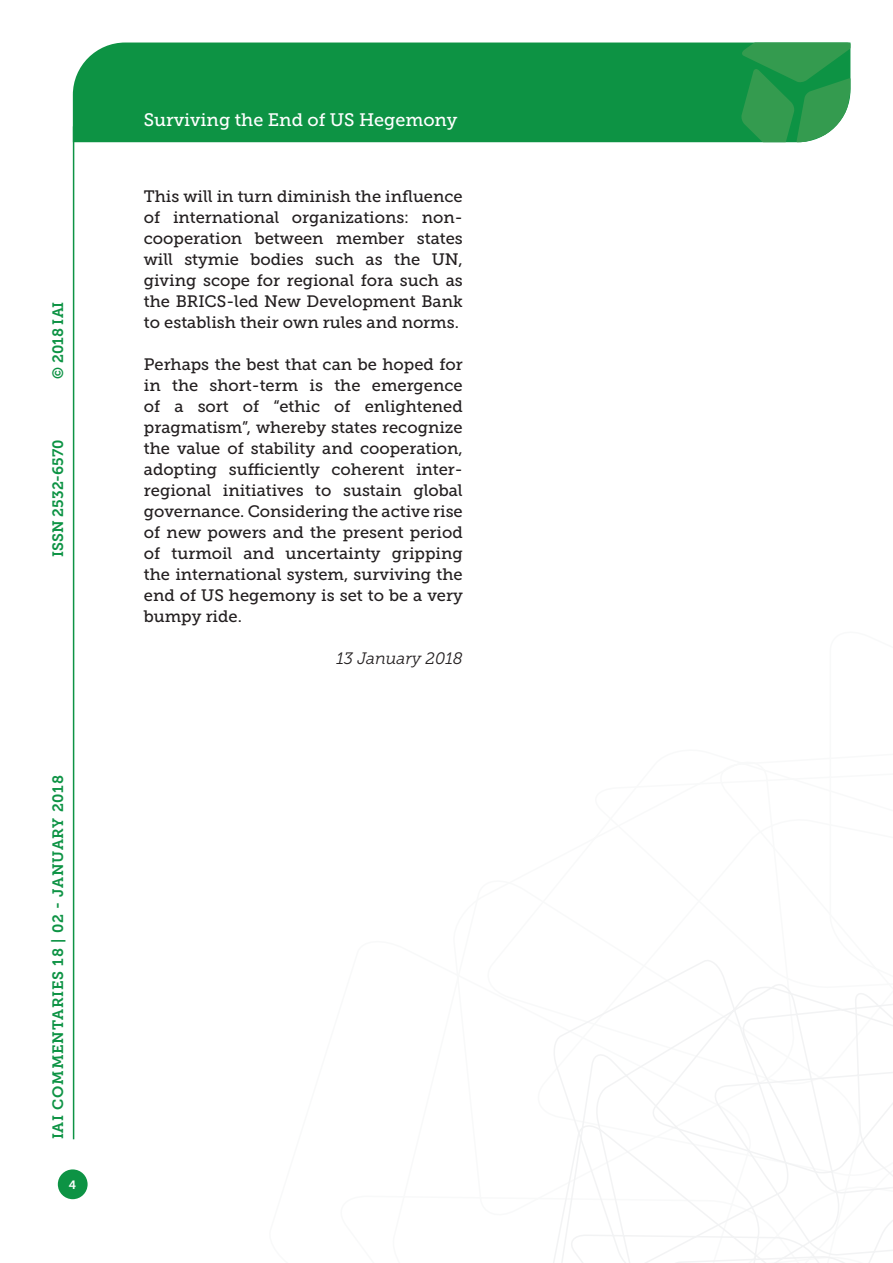
<style>
.page{position:relative;width:893px;height:1263px;background:#fff}
.page>*{position:absolute;margin:0;border:0;box-sizing:border-box;transform-origin:0 0}
.t1{font:18px "Museo Slab 500";color:#fff}
.t2{font:16.5px/21px "Museo Slab 500";color:#231f20;text-align:justify}
.t3{font:italic 16.5px "Museo Slab 300";color:#231f20}
.t4{font:15px "Museo Slab 700";letter-spacing:.045em;color:#0d9344}
.t5{font:15px "Museo Slab 700";color:#0d9344}
.t6{font:12px "Museo Slab 700";color:#fff}
</style>
<div class="page">
<svg style="left:553px;top:960px;width:340px;height:303px"></svg>
<div style="left:73px;top:43px;width:668px;height:99px;background:#0d9344"></div>
<svg style="left:741px;top:43px;width:109px;height:99px;background:#339d54"></svg>
<div style="left:58px;top:1169px;width:30px;height:30px;background:#0d9344;border-radius:50%"></div>
<hr style="left:73px;top:126px;width:1px;height:1013px;background:#0d9344">
<p class="t4" style="left:50px;top:379px;width:79px;rotate:-90deg">© 2018 IAI</p>
<p class="t5" style="left:50px;top:557px;width:119px;rotate:-90deg">ISSN 2532-6570</p>
<p class="t4" style="left:50px;top:1139px;width:366px;rotate:-90deg">IAI COMMENTARIES 18 | 02 - JANUARY 2018</p>
<p class="t6" style="left:69px;top:1178px;width:9px">4</p>
<p class="t1" style="left:144px;top:110px;width:315px">Surviving the End of US Hegemony</p>
<p class="t2" style="left:144px;top:186px;width:320px">This will in turn diminish the influence of international organizations: non&shy;cooperation between member states will stymie bodies such as the UN, giving scope for regional fora such as the BRICS-led New Development Bank to establish their own rules and norms.</p>
<p class="t2" style="left:144px;top:354px;width:320px">Perhaps the best that can be hoped for in the short-term is the emergence of a sort of “ethic of enlightened pragmatism”, whereby states recognize the value of stability and cooperation, adopting sufficiently coherent inter&shy;regional initiatives to sustain global governance. Considering the active rise of new powers and the present period of turmoil and uncertainty gripping the international system, surviving the end of US hegemony is set to be a very bumpy ride.</p>
<p class="t3" style="left:336px;top:649px;width:128px">13 January 2018</p>
</div>
